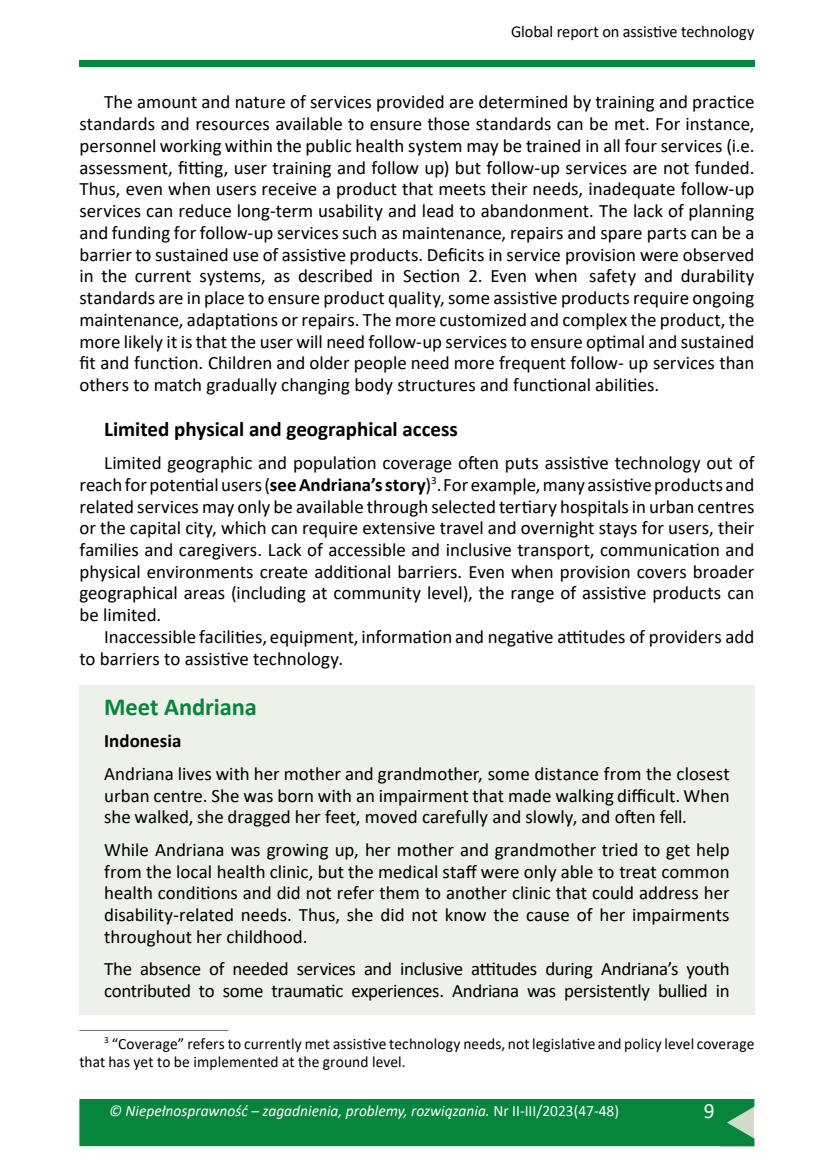
<style>
.page{position:relative;width:819px;height:1166px;background:#fff}
.page>*{position:absolute;margin:0;border:0;box-sizing:border-box;transform-origin:0 0}
._08_podtytul_2{font:700 24.5px "Calibri";letter-spacing:-.005em;color:#05863c}
.t1{font:21.88px "Calibri";color:#fff}
._10_podtytul_3{font:700 21px "Calibri";color:#000}
._12_tekst_glowny{font:18.9px/21.7px "Calibri";letter-spacing:-.005em;color:#000;text-align:justify}
._12_tekst_glowny-2{font:700 18.9px "Calibri";letter-spacing:.005em;color:#000}
.t2{font:16.62px "Calibri";letter-spacing:-.005em;color:#000}
._12_tekst_glowny-3{font:15.75px/18px "Calibri";letter-spacing:.005em;color:#000}
.t3{font:italic 15.75px "Calibri";color:#fff}
.s1{font-weight:700}
.s2{font-style:normal}
</style>
<div class="page">
<div style="left:79px;top:685px;width:675px;height:329px;background:#edf1ea"></div>
<hr style="left:79px;top:1030px;width:149px;height:1px;background:#706f6f">
<div style="left:79px;top:1099px;width:675px;height:47px;background:#05863c"></div>
<div style="left:79px;top:60px;width:675px;height:7px;background:#05863c"></div>
<p class="t2" style="left:511px;top:20px;width:245px">Global report on assistive technology</p>
<p class="_12_tekst_glowny" style="left:79px;top:91px;width:676px;text-indent:25px">The amount and nature of services provided are determined by training and practice standards and resources available to ensure those standards can be met. For instance, personnel working within the public health system may be trained in all four services (i.e. assessment, fitting, user training and follow up) but follow-up services are not funded.<br>Thus, even when users receive a product that meets their needs, inadequate follow-up services can reduce long-term usability and lead to abandonment. The lack of planning and funding for follow-up services such as maintenance, repairs and spare parts can be a barrier to sustained use of assistive products. Deficits in service provision were observed in the current systems, as described in Section 2. Even when safety and durability standards are in place to ensure product quality, some assistive products require ongoing maintenance, adaptations or repairs. The more customized and complex the product, the more likely it is that the user will need follow-up services to ensure optimal and sustained fit and function. Children and older people need more frequent follow- up services than others to match gradually changing body structures and functional abilities.</p>
<h3 class="_10_podtytul_3" style="left:104px;top:415px;width:355px">Limited physical and geographical access</h3>
<p class="_12_tekst_glowny" style="left:79px;top:451px;width:676px;text-indent:25px">Limited geographic and population coverage often puts assistive technology out of reach for potential users (<span class="s1">see Andriana’s story</span>)<sup>3</sup>.For example, many assistive products and related services may only be available through selected tertiary hospitals in urban centres or the capital city, which can require extensive travel and overnight stays for users, their families and caregivers. Lack of accessible and inclusive transport, communication and physical environments create additional barriers. Even when provision covers broader geographical areas (including at community level), the range of assistive products can be limited.</p>
<p class="_12_tekst_glowny" style="left:79px;top:625px;width:676px;text-indent:25px">Inaccessible facilities, equipment, information and negative attitudes of providers add to barriers to assistive technology.</p>
<h3 class="_08_podtytul_2" style="left:104px;top:689px;width:154px">Meet Andriana</h3>
<p class="_12_tekst_glowny-2" style="left:104px;top:727px;width:79px">Indonesia</p>
<p class="_12_tekst_glowny" style="left:104px;top:762px;width:627px">Andriana lives with her mother and grandmother, some distance from the closest urban centre. She was born with an impairment that made walking difficult. When she walked, she dragged her feet, moved carefully and slowly, and often fell.</p>
<p class="_12_tekst_glowny" style="left:104px;top:838px;width:627px">While Andriana was growing up, her mother and grandmother tried to get help from the local health clinic, but the medical staff were only able to treat common health conditions and did not refer them to another clinic that could address her disability-related needs. Thus, she did not know the cause of her impairments throughout her childhood.</p>
<p class="_12_tekst_glowny" style="left:104px;top:958px;width:627px">The absence of needed services and inclusive attitudes during Andriana’s youth contributed to some traumatic experiences. Andriana was persistently bullied in</p>
<p class="_12_tekst_glowny-3" style="left:79px;top:1034px;width:676px;text-indent:25px"><sup>3</sup> “Coverage” refers to currently met assistive technology needs, not legislative and policy level coverage that has yet to be implemented at the ground level.</p>
<p class="t3" style="left:109px;top:1100px;width:511px">© Niepełnosprawność – zagadnienia, problemy, rozwiązania. <span class="s2">Nr II-III/2023(47-48)</span></p>
<p class="t1" style="left:703px;top:1096px;width:12px">9</p>
</div>
